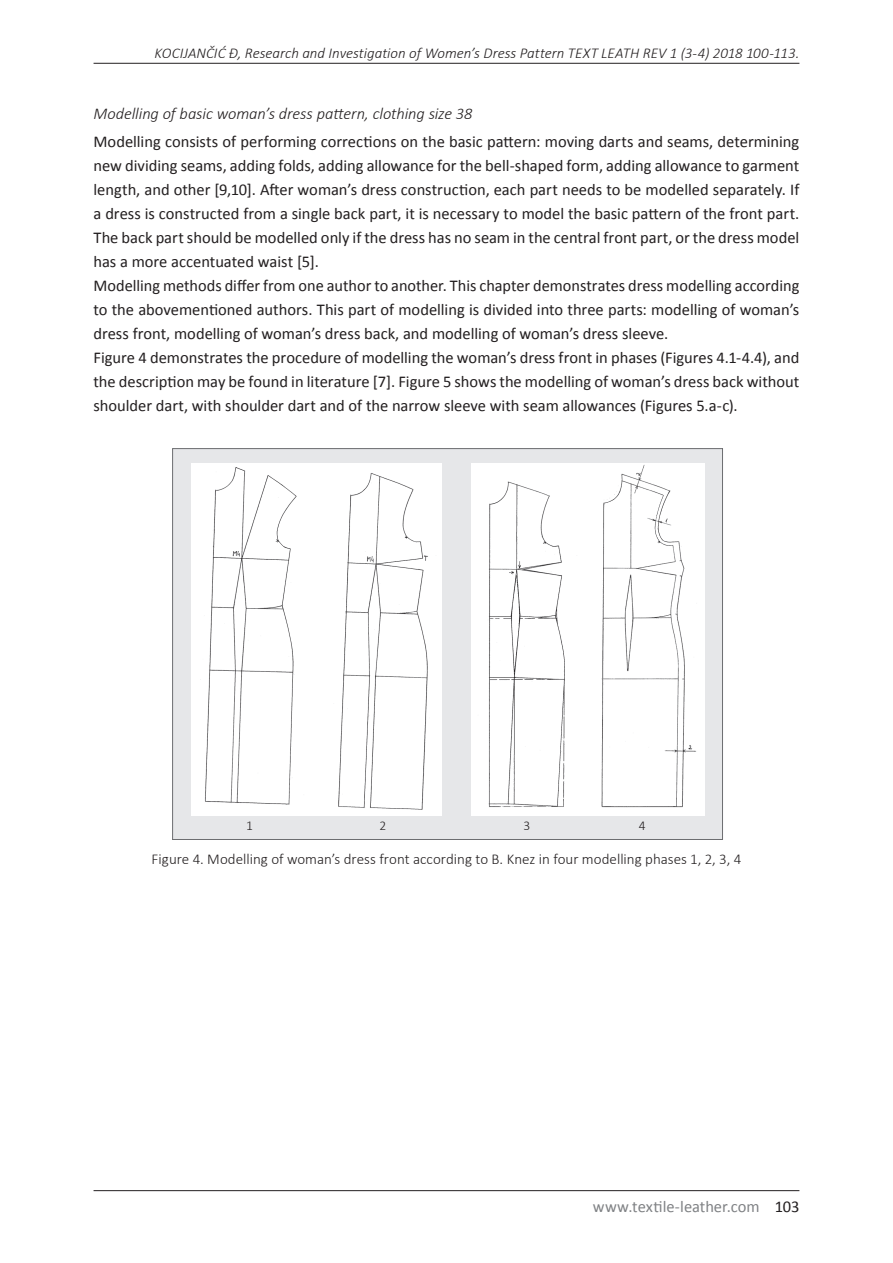
<style>
.page{position:relative;width:893px;height:1263px;background:#fff}
.page>*{position:absolute;margin:0;border:0;box-sizing:border-box;transform-origin:0 0}
.t1{font:16.5px/24px "Calibri";color:#231f20}
.t2{font:italic 300 16.5px "Calibri";letter-spacing:-.005em;color:#231f20}
.t3{font:16.5px "Calibri";color:#808285}
.t4{font:italic 300 15px "Calibri";color:#231f20}
.t5{font:300 15px "Calibri";color:#231f20}
.t6{font:300 13.5px "Calibri";color:#231f20}
.s1{color:#231f20}
</style>
<div class="page">
<hr style="left:94px;top:63px;width:705px;height:1px;background:#231f20">
<hr style="left:94px;top:1190px;width:705px;height:1px;background:#231f20">
<div style="left:172px;top:448px;width:551px;height:392px;background:#e6e7e9;border:1px solid #6c6d70"></div>
<div style="left:191px;top:463px;width:250px;height:353px;background:#fff"></div>
<img style="left:471px;top:463px;width:233px;height:353px">
<p class="t4" style="left:155px;top:44px;width:646px">KOCIJANČIĆ Đ, Research and Investigation of Women’s Dress Pattern TEXT LEATH REV 1 (3-4) 2018 100-113.</p>
<p class="t2" style="left:93px;top:103px;width:381px">Modelling of basic woman’s dress pattern, clothing size 38</p>
<p class="t1" style="left:93px;top:129px;width:707px">Modelling consists of performing corrections on the basic pattern: moving darts and seams, determining new dividing seams, adding folds, adding allowance for the bell-shaped form, adding allowance to garment length, and other [9,10]. After woman’s dress construction, each part needs to be modelled separately. If a dress is constructed from a single back part, it is necessary to model the basic pattern of the front part.<br>The back part should be modelled only if the dress has no seam in the central front part, or the dress model has a more accentuated waist [5].<br>Modelling methods differ from one author to another. This chapter demonstrates dress modelling according to the abovementioned authors. This part of modelling is divided into three parts: modelling of woman’s dress front, modelling of woman’s dress back, and modelling of woman’s dress sleeve.<br>Figure 4 demonstrates the procedure of modelling the woman’s dress front in phases (Figures 4.1-4.4), and the description may be found in literature [7]. Figure 5 shows the modelling of woman’s dress back without shoulder dart, with shoulder dart and of the narrow sleeve with seam allowances (Figures 5.a-c).</p>
<p class="t6" style="left:246px;top:817px;width:8px">1</p>
<p class="t6" style="left:379px;top:817px;width:8px">2</p>
<p class="t6" style="left:523px;top:817px;width:8px">3</p>
<p class="t6" style="left:639px;top:817px;width:8px">4</p>
<p class="t5" style="left:152px;top:849px;width:591px">Figure 4. Modelling of woman’s dress front according to B. Knez in four modelling phases 1, 2, 3, 4</p>
<p class="t3" style="left:593px;top:1195px;width:208px">www.textile-leather.com <span class="s1">103</span></p>
</div>
